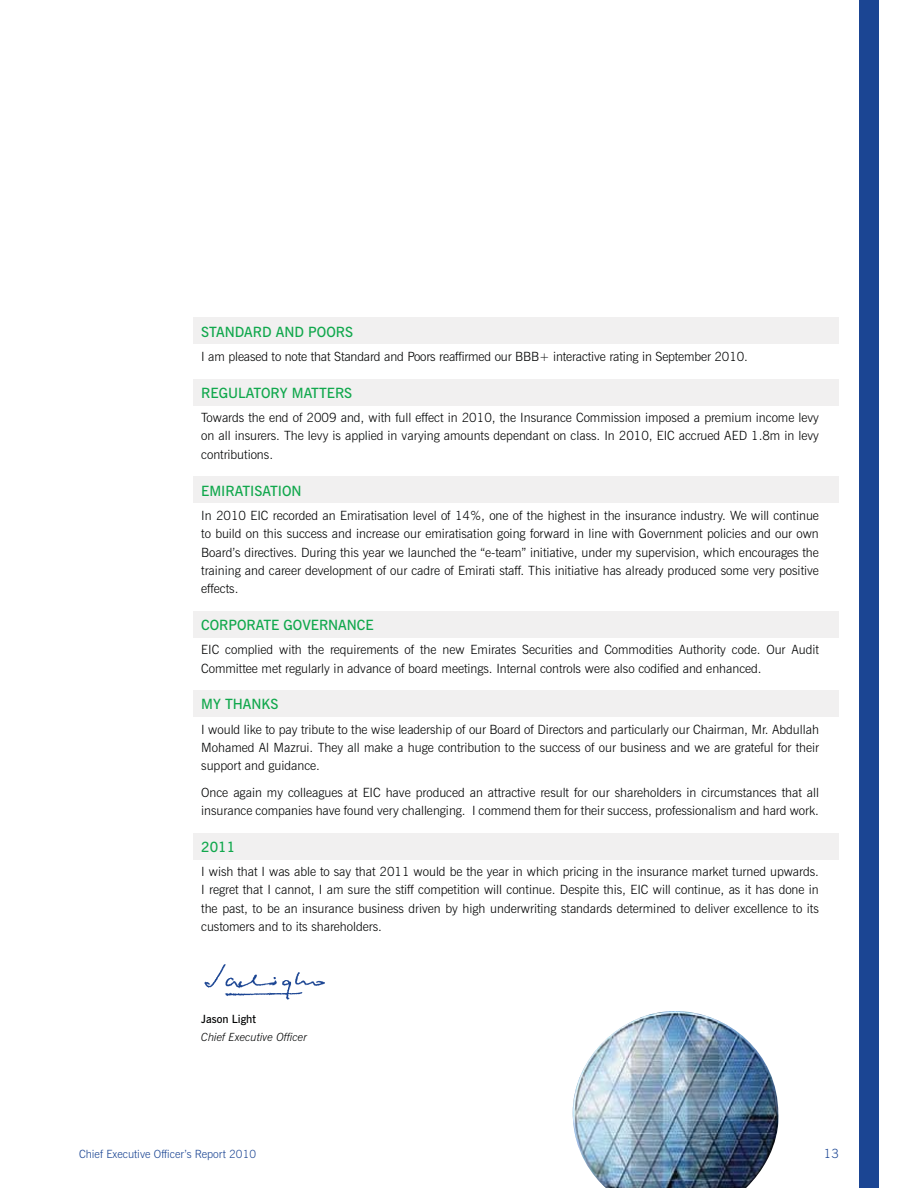
<style>
.page{position:relative;width:918px;height:1188px;background:#fff}
.page>*{position:absolute;margin:0;border:0;box-sizing:border-box;transform-origin:0 0}
.t1{font:600 14.1px "News Gothic BT";letter-spacing:-.005em;color:#11a84d}
.t2{font:300 12.75px/18.3px "News Gothic BT";letter-spacing:-.005em;color:#010202;text-align:justify}
.t3{font:300 12.75px "News Gothic BT";color:#1b4593}
.t4{font:300 11.25px "News Gothic BT";color:#1b4593}
.t5{font:italic 300 11.25px "News Gothic BT";letter-spacing:-.005em;color:#010202}
.t6{font:600 11.25px "News Gothic BT";letter-spacing:-.005em;color:#010202}
</style>
<div class="page">
<div style="left:193px;top:317px;width:646px;height:27px;background:#f1f0f0"></div>
<div style="left:193px;top:379px;width:646px;height:27px;background:#f1f0f0"></div>
<div style="left:193px;top:476px;width:646px;height:27px;background:#f1f0f0"></div>
<div style="left:193px;top:611px;width:646px;height:27px;background:#f1f0f0"></div>
<div style="left:193px;top:690px;width:646px;height:27px;background:#f1f0f0"></div>
<div style="left:193px;top:833px;width:646px;height:27px;background:#f1f0f0"></div>
<div style="left:859px;top:0;width:20px;height:1188px;background:#1b4593"></div>
<img style="left:204px;top:964px;width:121px;height:36px">
<img style="left:573px;top:1011px;width:206px;height:177px">
<p class="t1" style="left:201px;top:326px;width:153px">STANDARD AND POORS</p>
<p class="t2" style="left:201px;top:348px;width:548px">I am pleased to note that Standard and Poors reaffirmed our BBB+ interactive rating in September 2010.</p>
<p class="t1" style="left:201px;top:387px;width:153px">REGULATORY MATTERS</p>
<p class="t2" style="left:201px;top:409px;width:619px">Towards the end of 2009 and, with full effect in 2010, the Insurance Commission imposed a premium income levy on all insurers. The levy is applied in varying amounts dependant on class. In 2010, EIC accrued AED 1.8m in levy contributions.</p>
<p class="t1" style="left:201px;top:485px;width:102px">EMIRATISATION</p>
<p class="t2" style="left:201px;top:507px;width:619px">In 2010 EIC recorded an Emiratisation level of 14%, one of the highest in the insurance industry. We will continue to build on this success and increase our emiratisation going forward in line with Government policies and our own Board’s directives. During this year we launched the “e-team” initiative, under my supervision, which encourages the training and career development of our cadre of Emirati staff. This initiative has already produced some very positive effects.</p>
<p class="t1" style="left:201px;top:619px;width:174px">CORPORATE GOVERNANCE</p>
<p class="t2" style="left:201px;top:641px;width:619px">EIC complied with the requirements of the new Emirates Securities and Commodities Authority code. Our Audit<br>Committee met regularly in advance of board meetings. Internal controls were also codified and enhanced.</p>
<p class="t1" style="left:201px;top:698px;width:79px">MY THANKS</p>
<p class="t2" style="left:201px;top:721px;width:619px">I would like to pay tribute to the wise leadership of our Board of Directors and particularly our Chairman, Mr. Abdullah Mohamed Al Mazrui. They all make a huge contribution to the success of our business and we are grateful for their support and guidance.</p>
<p class="t2" style="left:201px;top:784px;width:619px">Once again my colleagues at EIC have produced an attractive result for our shareholders in circumstances that all insurance companies have found very challenging. I commend them for their success, professionalism and hard work.</p>
<p class="t1" style="left:201px;top:841px;width:35px">2011</p>
<p class="t2" style="left:201px;top:863px;width:619px">I wish that I was able to say that 2011 would be the year in which pricing in the insurance market turned upwards.<br>I regret that I cannot, I am sure the stiff competition will continue. Despite this, EIC will continue, as it has done in the past, to be an insurance business driven by high underwriting standards determined to deliver excellence to its customers and to its shareholders.</p>
<p class="t6" style="left:201px;top:1014px;width:56px">Jason Light</p>
<p class="t5" style="left:201px;top:1033px;width:107px">Chief Executive Officer</p>
<p class="t4" style="left:79px;top:1149px;width:179px">Chief Executive Officer’s Report 2010</p>
<p class="t3" style="left:824px;top:1148px;width:17px">13</p>
</div>
